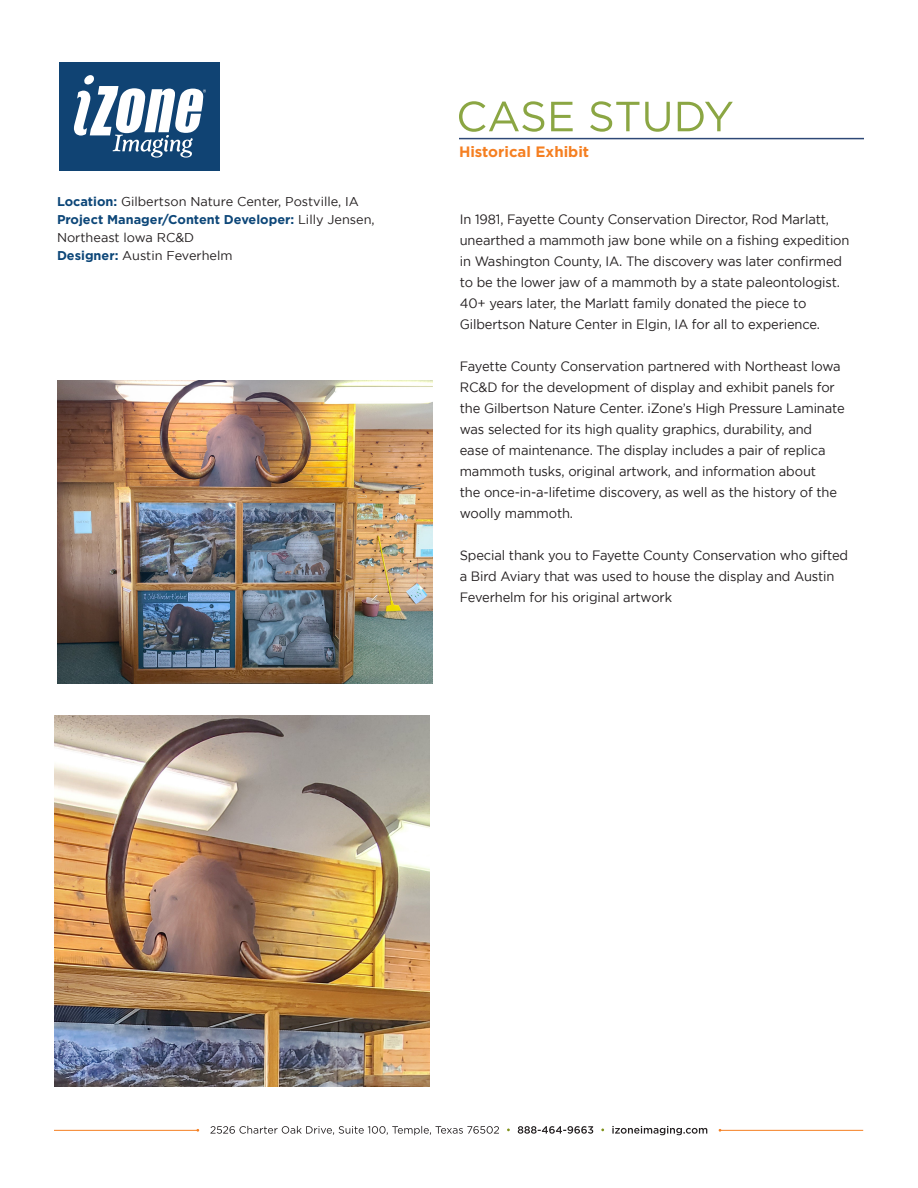
<style>
.page{position:relative;width:918px;height:1188px;background:#fff}
.page>*{position:absolute;margin:0;border:0;box-sizing:border-box;transform-origin:0 0}
.t1{font:700 15px "Gotham";color:#f57f21}
.t2{font:13.5px/21px "Gotham";letter-spacing:-.01em;color:#231f20;scale:.96 1}
.t3{font:12.75px "Gotham";color:#231f20}
.t4{font:700 12.75px/18px "Gotham";color:#0c4678}
.s1{font-weight:700;color:#0c4678}
.s2{font-weight:400;color:#231f20}
</style>
<div class="page">
<div style="left:60px;top:62px;width:160px;height:108px;background:#104373"></div>
<svg style="left:74px;top:75px;width:132px;height:83px"></svg>
<svg style="left:612px;top:1126px;width:95px;height:9px"></svg>
<svg style="left:518px;top:1126px;width:75px;height:8px"></svg>
<svg style="left:210px;top:1126px;width:289px;height:9px"></svg>
<hr style="left:720px;top:1130px;width:143px;height:1px;background:#f57f21">
<hr style="left:54px;top:1130px;width:145px;height:1px;background:#f57f21">
<svg style="left:459px;top:101px;width:274px;height:31px"></svg>
<hr style="left:459px;top:138px;width:405px;height:1px;background:#2e4876">
<img style="left:57px;top:380px;width:376px;height:304px">
<img style="left:54px;top:716px;width:376px;height:370px">
<p class="t3" style="left:57px;top:194px;width:303px"><span class="s1">Location:</span> Gilbertson Nature Center, Postville, IA</p>
<p class="t4" style="left:57px;top:210px;width:319px">Project Manager/Content Developer: <span class="s2">Lilly Jensen,<br>Northeast lowa RC&amp;D</span></p>
<p class="t3" style="left:57px;top:248px;width:177px"><span class="s1">Designer:</span> Austin Feverhelm</p>
<p class="t1" style="left:459px;top:141px;width:132px">Historical Exhibit</p>
<p class="t2" style="left:460px;top:209px;width:407px">In 1981, Fayette County Conservation Director, Rod Marlatt, unearthed a mammoth jaw bone while on a fishing expedition in Washington County, IA. The discovery was later confirmed to be the lower jaw of a mammoth by a state paleontologist.<br>40+ years later, the Marlatt family donated the piece to Gilbertson Nature Center in Elgin, IA for all to experience.</p>
<p class="t2" style="left:460px;top:356px;width:402px">Fayette County Conservation partnered with Northeast lowa RC&amp;D for the development of display and exhibit panels for the Gilbertson Nature Center. iZone’s High Pressure Laminate was selected for its high quality graphics, durability, and<br>ease of maintenance. The display includes a pair of replica mammoth tusks, original artwork, and information about<br>the once-in-a-lifetime discovery, as well as the history of the woolly mammoth.</p>
<p class="t2" style="left:460px;top:545px;width:406px">Special thank you to Fayette County Conservation who gifted a Bird Aviary that was used to house the display and Austin<br>Feverhelm for his original artwork</p>
</div>
